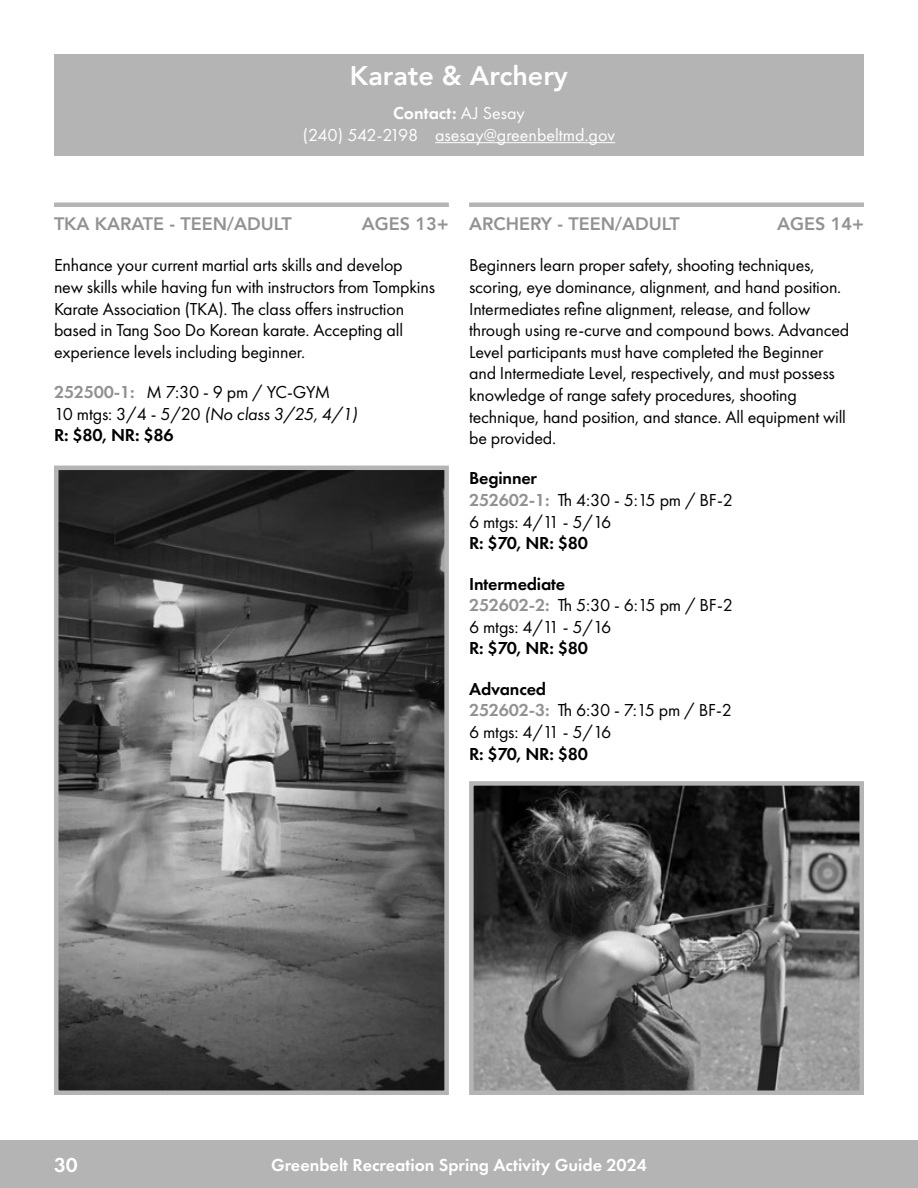
<style>
.page{position:relative;width:918px;height:1188px;background:#fff}
.page>*{position:absolute;margin:0;border:0;box-sizing:border-box;transform-origin:0 0}
.t1{font:800 27px "Avenir";color:#fff}
.Page__s{font:600 21px "Futura PT";color:#fff}
.t2{font:18px/21.6px "Futura PT";letter-spacing:-.01em;color:#000}
.t3{font:800 18px "Avenir";color:#929292}
.Paragraph_1{font:18px/21.6px "Futura PT";color:#fff;text-align:center}
.URL{font:600 18px "Futura PT";color:#fff}
.s1{font-weight:600}
.s2{font-weight:600;color:#929292}
.s3{font-style:italic}
</style>
<div class="page">
<div style="left:0;top:1140px;width:918px;height:48px;background:#b4b4b4"></div>
<div style="left:54px;top:54px;width:810px;height:102px;background:#b4b4b4"></div>
<hr style="left:435px;top:142px;width:180px;height:1px;background:#fff">
<div style="left:54px;top:202px;width:395px;height:5px;background:#b4b4b4"></div>
<div style="left:469px;top:202px;width:395px;height:5px;background:#b4b4b4"></div>
<img style="left:474px;top:786px;width:385px;height:304px">
<div style="left:469px;top:781px;width:395px;height:314px;border:4px solid #b4b4b4"></div>
<img style="left:59px;top:471px;width:385px;height:619px">
<div style="left:54px;top:466px;width:395px;height:629px;border:4px solid #b4b4b4"></div>
<h2 class="t1" style="left:350px;top:55px;width:220px">Karate &amp; Archery</h2>
<p class="Paragraph_1" style="left:303px;top:102px;width:314px"><span class="s1">Contact:</span> AJ Sesay<br>(240) 542-2198 asesay@greenbeltmd.gov</p>
<h3 class="t3" style="left:54px;top:210px;width:239px">TKA KARATE - TEEN/ADULT</h3>
<h3 class="t3" style="left:362px;top:210px;width:88px">AGES 13+</h3>
<h3 class="t3" style="left:469px;top:210px;width:212px">ARCHERY - TEEN/ADULT</h3>
<h3 class="t3" style="left:777px;top:210px;width:88px">AGES 14+</h3>
<p class="t2" style="left:54px;top:254px;width:383px">Enhance your current martial arts skills and develop new skills while having fun with instructors from Tompkins Karate Association (TKA). The class offers instruction based in Tang Soo Do Korean karate. Accepting all experience levels including beginner.</p>
<p class="t2" style="left:54px;top:381px;width:305px"><span class="s2">252500-1:</span> M 7:30 - 9 pm / YC-GYM<br>10 mtgs: 3/4 - 5/20 <span class="s3">(No class 3/25, 4/1)<br></span><span class="s1">R: $80, NR: $86</span></p>
<p class="t2" style="left:469px;top:254px;width:382px">Beginners learn proper safety, shooting techniques, scoring, eye dominance, alignment, and hand position.<br>Intermediates refine alignment, release, and follow through using re-curve and compound bows. Advanced Level participants must have completed the Beginner and Intermediate Level, respectively, and must possess knowledge of range safety procedures, shooting technique, hand position, and stance. All equipment will be provided.</p>
<p class="t2" style="left:469px;top:468px;width:265px"><span class="s1">Beginner<br></span><span class="s2">252602-1:</span> Th 4:30 - 5:15 pm / BF-2<br>6 mtgs: 4/11 - 5/16<br><span class="s1">R: $70, NR: $80</span></p>
<p class="t2" style="left:469px;top:573px;width:265px"><span class="s1">Intermediate<br></span><span class="s2">252602-2:</span> Th 5:30 - 6:15 pm / BF-2<br>6 mtgs: 4/11 - 5/16<br><span class="s1">R: $70, NR: $80</span></p>
<p class="t2" style="left:469px;top:678px;width:264px"><span class="s1">Advanced<br></span><span class="s2">252602-3:</span> Th 6:30 - 7:15 pm / BF-2<br>6 mtgs: 4/11 - 5/16<br><span class="s1">R: $70, NR: $80</span></p>
<p class="Page__s" style="left:54px;top:1152px;width:25px">30</p>
<p class="URL" style="left:271px;top:1154px;width:377px">Greenbelt Recreation Spring Activity Guide 2024</p>
</div>
